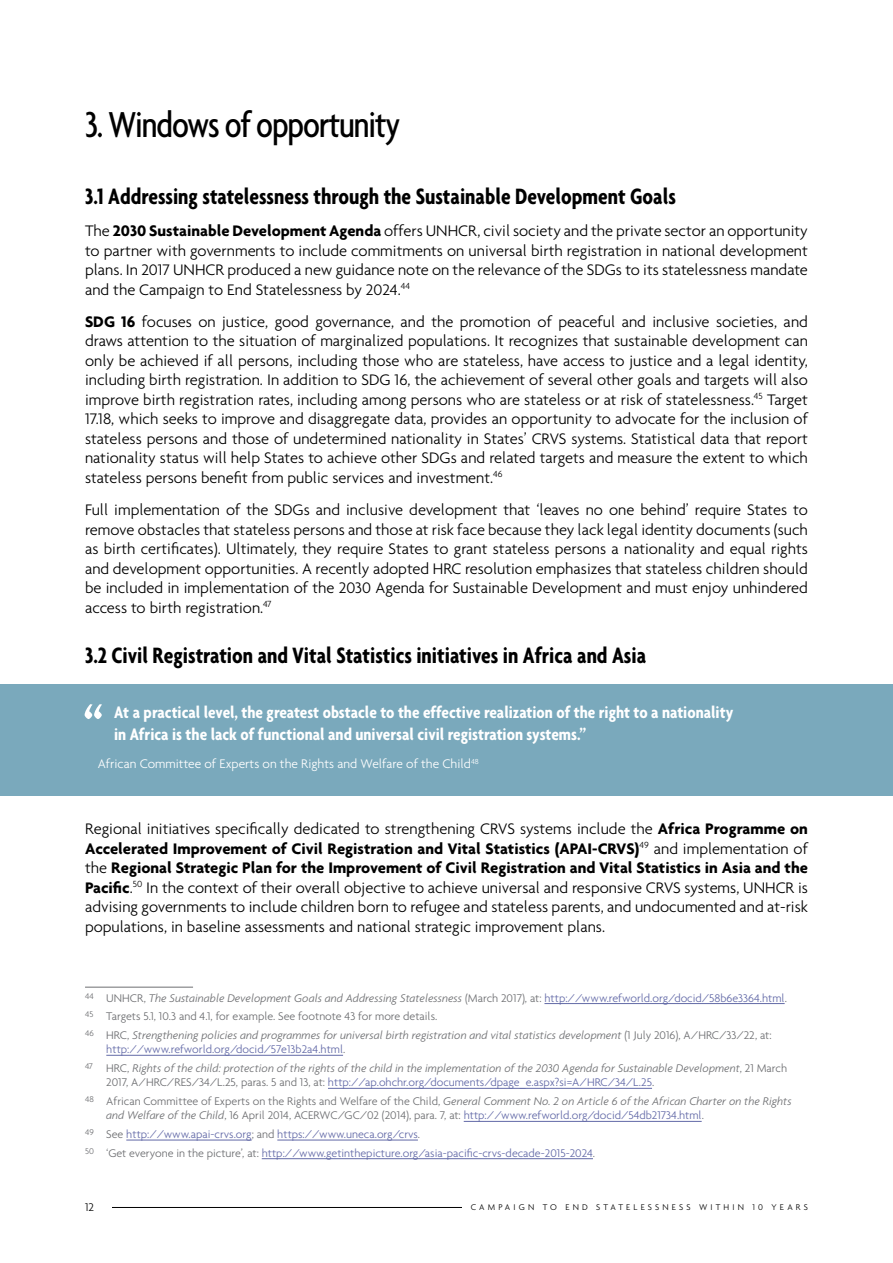
<style>
.page{position:relative;width:893px;height:1263px;background:#fff}
.page>*{position:absolute;margin:0;border:0;box-sizing:border-box;transform-origin:0 0}
.t1{font:700 condensed 51.9px "Agenda";color:#fff}
.t2{font:500 condensed 39px "Agenda";letter-spacing:-.03em;color:#000;scale:.96 1}
.t3{font:700 condensed 24px "Agenda";color:#000;scale:.96 1}
.t4{font:700 condensed 18px/21.6px "Agenda";color:#fff}
.t5{font:300 16.5px/19.5px "Agenda";color:#000;text-align:justify}
.t6{font:300 13.5px "Agenda";color:#fff}
.t7{font:italic 300 12px/18.6px "Agenda";color:#6d6e71}
.t8{font:300 12px/18.6px "Agenda";color:#6269a7}
.t9{font:300 12px/18.6px "Agenda";color:#6d6e71}
.t10{font:300 12px "Agenda";color:#000}
.t11{font:300 9px "Agenda";letter-spacing:.35em;color:#000}
.s1{font-weight:700}
.s2{font-style:normal}
.s3{font-style:normal;color:#6269a7}
.s4{color:#6269a7}
.s5{font-style:italic}
.s6{font-style:italic;color:#6d6e71}
.s7{color:#6d6e71}
</style>
<div class="page">
<hr style="left:111px;top:1207px;width:351px;height:1px;background:#000">
<div style="left:0;top:685px;width:893px;height:111px;background:#7aa9bc"></div>
<hr style="left:85px;top:987px;width:108px;height:1px;background:#6d6e71">
<hr style="left:544px;top:1003px;width:241px;height:1px;background:#6269a7">
<hr style="left:106px;top:1055px;width:237px;height:1px;background:#6269a7">
<hr style="left:328px;top:1088px;width:324px;height:1px;background:#6269a7">
<hr style="left:464px;top:1121px;width:238px;height:1px;background:#6269a7">
<hr style="left:126px;top:1140px;width:126px;height:1px;background:#6269a7">
<hr style="left:277px;top:1140px;width:141px;height:1px;background:#6269a7">
<hr style="left:262px;top:1158px;width:331px;height:1px;background:#6269a7">
<h2 class="t2" style="left:85px;top:102px;width:330px">3. Windows of opportunity</h2>
<h3 class="t3" style="left:85px;top:182px;width:617px">3.1 Addressing statelessness through the Sustainable Development Goals</h3>
<p class="t5" style="left:85px;top:221px;width:724px">The <span class="s1">2030 Sustainable Development Agenda</span> offers UNHCR, civil society and the private sector an opportunity to partner with governments to include commitments on universal birth registration in national development plans. In 2017 UNHCR produced a new guidance note on the relevance of the SDGs to its statelessness mandate and the Campaign to End Statelessness by 2024.<sup>44</sup></p>
<p class="t5" style="left:85px;top:312px;width:724px"><span class="s1">SDG 16</span> focuses on justice, good governance, and the promotion of peaceful and inclusive societies, and draws attention to the situation of marginalized populations. It recognizes that sustainable development can only be achieved if all persons, including those who are stateless, have access to justice and a legal identity, including birth registration. In addition to SDG 16, the achievement of several other goals and targets will also improve birth registration rates, including among persons who are stateless or at risk of statelessness.<sup>45</sup> Target 17.18, which seeks to improve and disaggregate data, provides an opportunity to advocate for the inclusion of stateless persons and those of undetermined nationality in States’ CRVS systems. Statistical data that report nationality status will help States to achieve other SDGs and related targets and measure the extent to which stateless persons benefit from public services and investment.<sup>46</sup></p>
<p class="t5" style="left:85px;top:500px;width:724px">Full implementation of the SDGs and inclusive development that ‘leaves no one behind’ require States to remove obstacles that stateless persons and those at risk face because they lack legal identity documents (such as birth certificates). Ultimately, they require States to grant stateless persons a nationality and equal rights and development opportunities. A recently adopted HRC resolution emphasizes that stateless children should be included in implementation of the 2030 Agenda for Sustainable Development and must enjoy unhindered access to birth registration.<sup>47</sup></p>
<h3 class="t3" style="left:85px;top:641px;width:586px">3.2 Civil Registration and Vital Statistics initiatives in Africa and Asia</h3>
<h1 class="t1" style="left:84px;top:693px;width:22px">“</h1>
<p class="t4" style="left:114px;top:701px;width:621px">At a practical level, the greatest obstacle to the effective realization of the right to a nationality in Africa is the lack of functional and universal civil registration systems.”</p>
<p class="t6" style="left:98px;top:756px;width:382px">African Committee of Experts on the Rights and Welfare of the Child<sup>48</sup></p>
<p class="t5" style="left:85px;top:819px;width:724px">Regional initiatives specifically dedicated to strengthening CRVS systems include the <span class="s1">Africa Programme on Accelerated Improvement of Civil Registration and Vital Statistics (APAI-CRVS)</span><sup>49</sup> and implementation of the <span class="s1">Regional Strategic Plan for the Improvement of Civil Registration and Vital Statistics in Asia and the Pacific</span>.<sup>50</sup> In the context of their overall objective to achieve universal and responsive CRVS systems, UNHCR is advising governments to include children born to refugee and stateless parents, and undocumented and at-risk populations, in baseline assessments and national strategic improvement plans.</p>
<p class="t7" style="left:85px;top:988px;width:703px"><sup>44</sup> <span class="s2">UNHCR,</span> The Sustainable Development Goals and Addressing Statelessness <span class="s2">(March 2017), at:</span> <span class="s3">http://www.refworld.org/docid/58b6e3364.html</span><span class="s2">.<br></span><sup>45</sup> <span class="s2">Targets 5.1, 10.3 and 4.1, for example. See footnote 43 for more details.<br></span><sup>46</sup> <span class="s2">HRC,</span> Strengthening policies and programmes for universal birth registration and vital statistics development <span class="s2">(1 July 2016), A/HRC/33/22, at:</span></p>
<p class="t7" style="left:85px;top:1040px;width:703px;text-indent:21px"><span class="s3">http://www.refworld.org/docid/57e13b2a4.html</span><span class="s2">.<br></span><sup>47</sup> <span class="s2">HRC,</span> Rights of the child: protection of the rights of the child in the implementation of the 2030 Agenda for Sustainable Development<span class="s2">, 21 March</span></p>
<p class="t9" style="left:85px;top:1073px;width:708px;text-indent:21px">2017, A/HRC/RES/34/L.25, paras. 5 and 13, at: <span class="s4">http://ap.ohchr.org/documents/dpage_e.aspx?si=A/HRC/34/L.25</span>.<br><sup>48</sup> African Committee of Experts on the Rights and Welfare of the Child, <span class="s5">General Comment No. 2 on Article 6 of the African Charter on the Rights</span></p>
<p class="t8" style="left:85px;top:1106px;width:620px;text-indent:21px"><span class="s6">and Welfare of the Child</span><span class="s7">, 16 April 2014, ACERWC/GC/02 (2014), para. 7, at:</span> http://www.refworld.org/docid/54db21734.html<span class="s7">.<br></span><sup>49</sup> <span class="s7">See</span> http://www.apai-crvs.org<span class="s7">; and</span> https://www.uneca.org/crvs<span class="s7">.<br></span><sup>50</sup> <span class="s7">‘Get everyone in the picture’, at:</span> http://www.getinthepicture.org/asia-pacific-crvs-decade-2015-2024<span class="s7">.</span></p>
<p class="t10" style="left:85px;top:1200px;width:10px">12</p>
<p class="t11" style="left:471px;top:1202px;width:339px">CAMPAIGN TO END STATELESSNESS WITHIN 10 YEARS</p>
</div>
